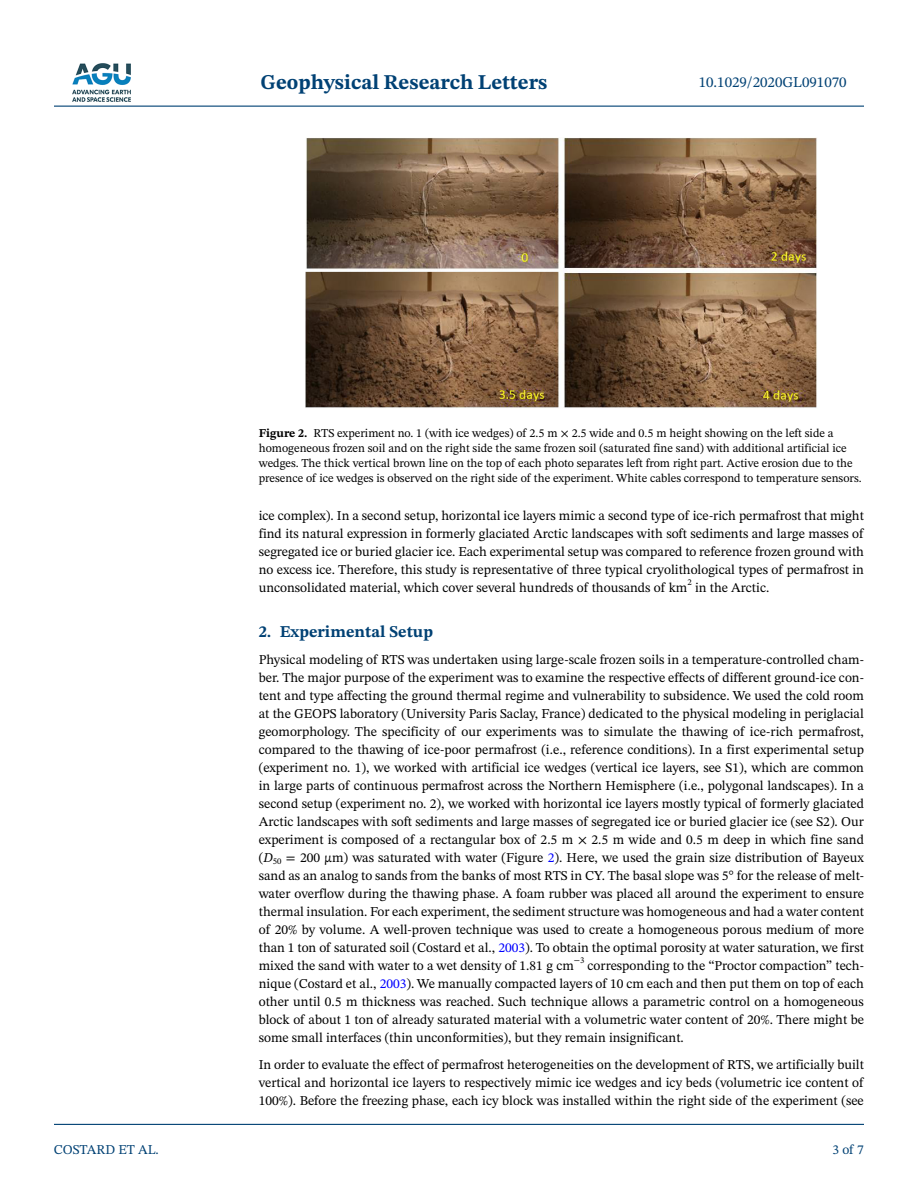
<style>
.page{position:relative;width:918px;height:1188px;background:#fff}
.page>*{position:absolute;margin:0;border:0;box-sizing:border-box;transform-origin:0 0}
.t1{font:700 21px "STIX Two Text";color:#004174}
.t2{font:700 16.5px "STIX Two Text";color:#004174}
.t3{font:15px "STIX Two Text";color:#004174}
.t4{font:13.5px/18px "STIX Two Text";color:#000;text-align:justify}
.t5{font:13.5px "STIX Two Text";color:#004174}
.t6{font:12px/15px "STIX Two Text";color:#000}
.s1{font-weight:700}
.s2{font-family:"STIX Two Math"}
.s3{font-style:italic}
.s4{color:#00f}
</style>
<div class="page">
<hr style="left:54px;top:106px;width:810px;height:1px;background:#004174">
<hr style="left:54px;top:1124px;width:810px;height:1px;background:#004174">
<img style="left:72px;top:63px;width:59px;height:39px">
<img style="left:305px;top:137px;width:512px;height:271px">
<h1 class="t1" style="left:261px;top:67px;width:288px">Geophysical Research Letters</h1>
<p class="t3" style="left:699px;top:72px;width:149px">10.1029/2020GL091070</p>
<p class="t5" style="left:54px;top:1140px;width:106px">COSTARD ET AL.</p>
<p class="t6" style="left:259px;top:426px;width:605px"><span class="s1">Figure 2.</span> RTS experiment no. 1 (with ice wedges) of 2.5 m <span class="s2">×</span> 2.5 wide and 0.5 m height showing on the left side a homogeneous frozen soil and on the right side the same frozen soil (saturated fine sand) with additional artificial ice wedges. The thick vertical brown line on the top of each photo separates left from right part. Active erosion due to the presence of ice wedges is observed on the right side of the experiment. White cables correspond to temperature sensors.</p>
<p class="t4" style="left:259px;top:506px;width:607px">ice complex). In a second setup, horizontal ice layers mimic a second type of ice-rich permafrost that might find its natural expression in formerly glaciated Arctic landscapes with soft sediments and large masses of segregated ice or buried glacier ice. Each experimental setup was compared to reference frozen ground with no excess ice. Therefore, this study is representative of three typical cryolithological types of permafrost in unconsolidated material, which cover several hundreds of thousands of km<sup>2</sup> in the Arctic.</p>
<p class="t2" style="left:259px;top:619px;width:176px">2. Experimental Setup</p>
<p class="t4" style="left:259px;top:650px;width:607px">Physical modeling of RTS was undertaken using large-scale frozen soils in a temperature-controlled cham&shy;ber. The major purpose of the experiment was to examine the respective effects of different ground-ice con&shy;tent and type affecting the ground thermal regime and vulnerability to subsidence. We used the cold room at the GEOPS laboratory (University Paris Saclay, France) dedicated to the physical modeling in periglacial geomorphology. The specificity of our experiments was to simulate the thawing of ice-rich permafrost, compared to the thawing of ice-poor permafrost (i.e., reference conditions). In a first experimental setup (experiment no. 1), we worked with artificial ice wedges (vertical ice layers, see S1), which are common in large parts of continuous permafrost across the Northern Hemisphere (i.e., polygonal landscapes). In a second setup (experiment no. 2), we worked with horizontal ice layers mostly typical of formerly glaciated Arctic landscapes with soft sediments and large masses of segregated ice or buried glacier ice (see S2). Our experiment is composed of a rectangular box of 2.5 m <span class="s2">×</span> 2.5 m wide and 0.5 m deep in which fine sand (<span class="s3">D</span><sub>50</sub> <span class="s2">=</span> 200 <span class="s2">µ</span>m) was saturated with water (Figure <span class="s4">2</span>). Here, we used the grain size distribution of Bayeux sand as an analog to sands from the banks of most RTS in CY. The basal slope was 5<span class="s2">°</span> for the release of melt&shy;water overflow during the thawing phase. A foam rubber was placed all around the experiment to ensure thermal insulation. For each experiment, the sediment structure was homogeneous and had a water content of 20% by volume. A well-proven technique was used to create a homogeneous porous medium of more than 1 ton of saturated soil (Costard et al., <span class="s4">2003</span>). To obtain the optimal porosity at water saturation, we first mixed the sand with water to a wet density of 1.81 g cm<sup>−3</sup> corresponding to the “Proctor compaction” tech&shy;nique (Costard et al., <span class="s4">2003</span>). We manually compacted layers of 10 cm each and then put them on top of each other until 0.5 m thickness was reached. Such technique allows a parametric control on a homogeneous block of about 1 ton of already saturated material with a volumetric water content of 20%. There might be some small interfaces (thin unconformities), but they remain insignificant.</p>
<p class="t4" style="left:259px;top:1055px;width:607px">In order to evaluate the effect of permafrost heterogeneities on the development of RTS, we artificially built vertical and horizontal ice layers to respectively mimic ice wedges and icy beds (volumetric ice content of 100%). Before the freezing phase, each icy block was installed within the right side of the experiment (see</p>
<p class="t5" style="left:833px;top:1140px;width:33px">3 of 7</p>
</div>
